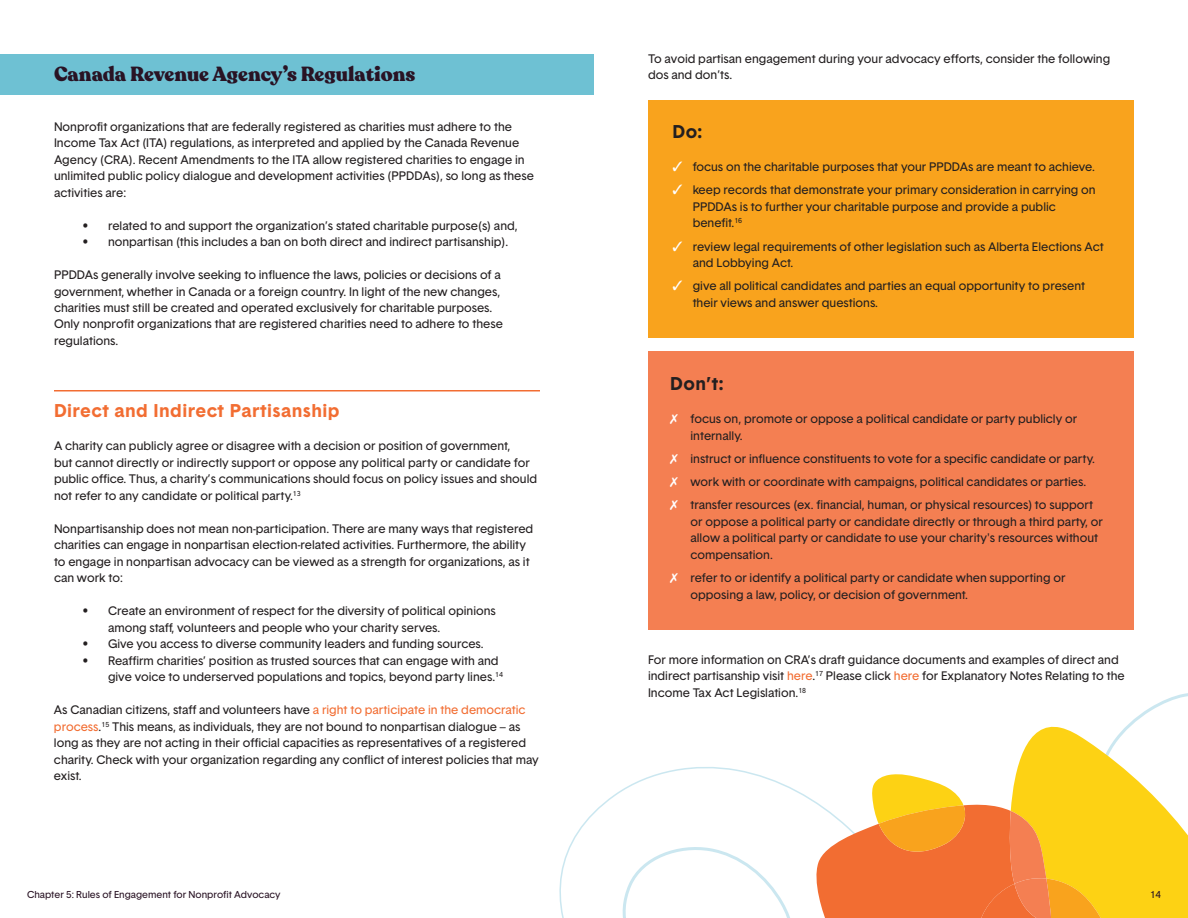
<style>
.page{position:relative;width:1188px;height:918px;background:#fff}
.page>*{position:absolute;margin:0;border:0;box-sizing:border-box;transform-origin:0 0}
.t1{font:900 20.25px "Recoleta";color:#291324}
.t2{font:700 18px "Basetica";letter-spacing:.025em;color:#f26d32}
.t3{font:700 18px "Basetica";color:#231f20}
.t4{font:12px/16.5px "Basetica";color:#231f20}
.t5{font:9.75px "Basetica";color:#291324}
.s1{color:#f26d32}
.s2{color:#fff}
</style>
<div class="page">
<svg style="left:559px;top:767px;width:253px;height:151px"></svg>
<svg style="left:812px;top:693px;width:376px;height:225px"></svg>
<div style="left:0;top:54px;width:594px;height:40px;background:#6ec1d3"></div>
<hr style="left:54px;top:390px;width:486px;height:2px;background:#f26d32">
<div style="left:648px;top:351px;width:486px;height:279px;background:#f47f52"></div>
<div style="left:648px;top:100px;width:486px;height:238px;background:#f9a31d"></div>
<h1 class="t1" style="left:54px;top:61px;width:363px">Canada Revenue Agency’s Regulations</h1>
<p class="t4" style="left:54px;top:118px;width:482px">Nonprofit organizations that are federally registered as charities must adhere to the Income Tax Act (ITA) regulations, as interpreted and applied by the Canada Revenue Agency (CRA). Recent Amendments to the ITA allow registered charities to engage in unlimited public policy dialogue and development activities (PPDDAs), so long as these activities are:</p>
<p class="t4" style="left:82px;top:217px;width:437px">• related to and support the organization’s stated charitable purpose(s) and,</p>
<p class="t4" style="left:82px;top:234px;width:427px">• nonpartisan (this includes a ban on both direct and indirect partisanship).</p>
<p class="t4" style="left:54px;top:267px;width:450px">PPDDAs generally involve seeking to influence the laws, policies or decisions of a government, whether in Canada or a foreign country. In light of the new changes, charities must still be created and operated exclusively for charitable purposes.<br>Only nonprofit organizations that are registered charities need to adhere to these regulations.</p>
<h2 class="t2" style="left:54px;top:398px;width:287px">Direct and Indirect Partisanship</h2>
<p class="t4" style="left:54px;top:438px;width:485px">A charity can publicly agree or disagree with a decision or position of government,<br>but cannot directly or indirectly support or oppose any political party or candidate for public office. Thus, a charity’s communications should focus on policy issues and should not refer to any candidate or political party.<sup>13</sup></p>
<p class="t4" style="left:54px;top:520px;width:481px">Nonpartisanship does not mean non-participation. There are many ways that registered charities can engage in nonpartisan election-related activities. Furthermore, the ability to engage in nonpartisan advocacy can be viewed as a strength for organizations, as it can work to:</p>
<p class="t4" style="left:108px;top:603px;width:389px;text-indent:-26px">• Create an environment of respect for the diversity of political opinions among staff, volunteers and people who your charity serves.</p>
<p class="t4" style="left:82px;top:636px;width:403px">• Give you access to diverse community leaders and funding sources.</p>
<p class="t4" style="left:108px;top:652px;width:397px;text-indent:-26px">• Reaffirm charities’ position as trusted sources that can engage with and give voice to underserved populations and topics, beyond party lines.<sup>14</sup></p>
<p class="t4" style="left:54px;top:702px;width:486px">As Canadian citizens, staff and volunteers have <span class="s1">a right to participate in the democratic process</span>.<sup>15</sup> This means, as individuals, they are not bound to nonpartisan dialogue – as long as they are not acting in their official capacities as representatives of a registered charity. Check with your organization regarding any conflict of interest policies that may exist.</p>
<p class="t4" style="left:648px;top:51px;width:464px">To avoid partisan engagement during your advocacy efforts, consider the following dos and don’ts.</p>
<h2 class="t3" style="left:672px;top:119px;width:31px">Do:</h2>
<p class="t4" style="left:672px;top:159px;width:424px"><span class="s2">✓</span> focus on the charitable purposes that your PPDDAs are meant to achieve.</p>
<p class="t4" style="left:693px;top:182px;width:405px;text-indent:-20px"><span class="s2">✓</span> keep records that demonstrate your primary consideration in carrying on<br>PPDDAs is to further your charitable purpose and provide a public benefit.<sup>16</sup></p>
<p class="t4" style="left:693px;top:238px;width:413px;text-indent:-20px"><span class="s2">✓</span> review legal requirements of other legislation such as Alberta Elections Act and Lobbying Act.</p>
<p class="t4" style="left:693px;top:278px;width:394px;text-indent:-20px"><span class="s2">✓</span> give all political candidates and parties an equal opportunity to present their views and answer questions.</p>
<h2 class="t3" style="left:670px;top:371px;width:55px">Don’t:</h2>
<p class="t4" style="left:691px;top:411px;width:388px">focus on, promote or oppose a political candidate or party publicly or internally.</p>
<p class="t4" style="left:691px;top:447px;width:406px;line-height:23.2px">instruct or influence constituents to vote for a specific candidate or party. work with or coordinate with campaigns, political candidates or parties. transfer resources (ex. financial, human, or physical resources) to support</p>
<p class="t4" style="left:691px;top:513px;width:414px">or oppose a political party or candidate directly or through a third party, or allow a political party or candidate to use your charity's resources without compensation.</p>
<p class="t4" style="left:691px;top:570px;width:376px">refer to or identify a political party or candidate when supporting or opposing a law, policy, or decision of government.</p>
<p class="t4" style="left:648px;top:651px;width:478px">For more information on CRA’s draft guidance documents and examples of direct and indirect partisanship visit <span class="s1">here</span>.<sup>17</sup> Please click <span class="s1">here</span> for Explanatory Notes Relating to the<br>Income Tax Act Legislation.<sup>18</sup></p>
<p class="t5" style="left:27px;top:889px;width:255px">Chapter 5: Rules of Engagement for Nonprofit Advocacy</p>
<p class="t5" style="left:1150px;top:889px;width:12px">14</p>
</div>
